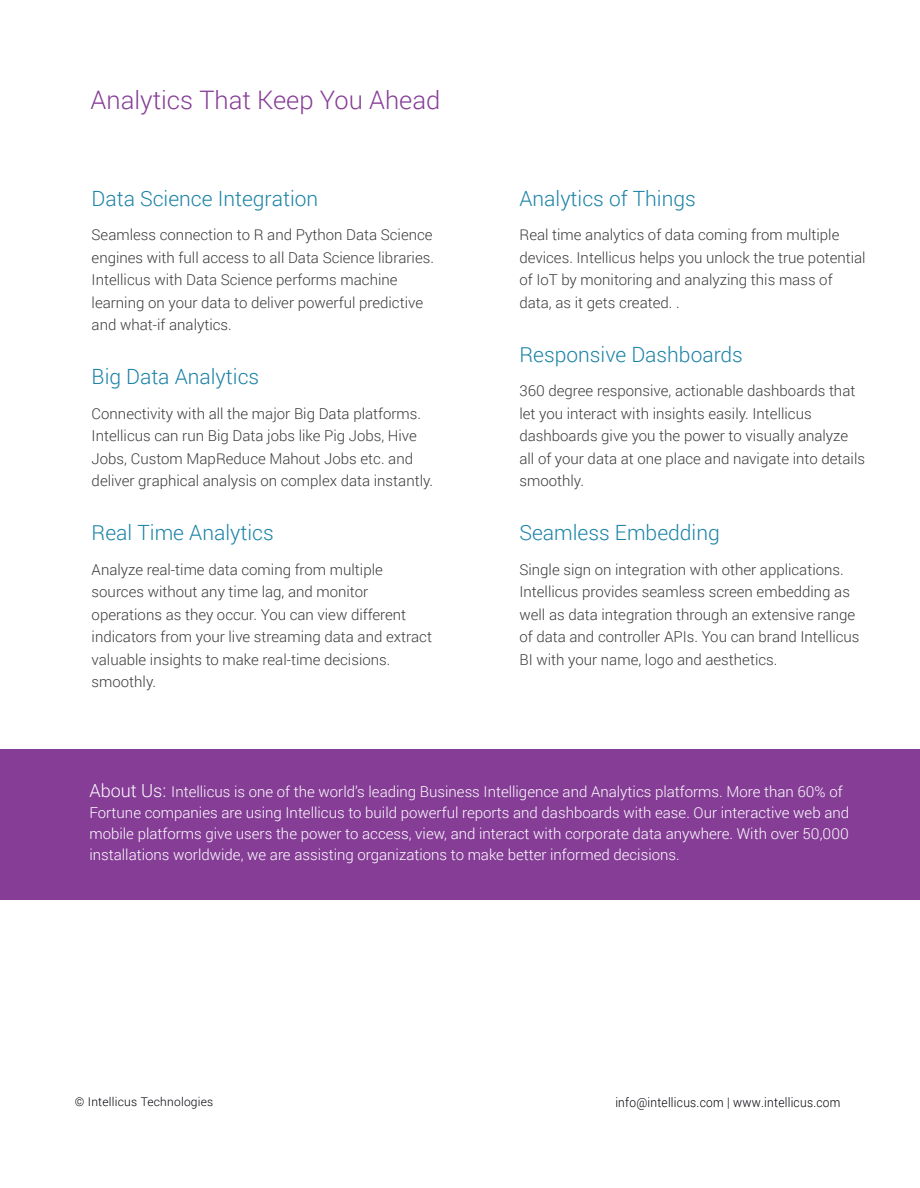
<style>
.page{position:relative;width:920px;height:1188px;background:#fff}
.page>*{position:absolute;margin:0;border:0;box-sizing:border-box;transform-origin:0 0}
.t1{font:300 25.5px "Roboto";color:#78278b}
.t2{font:300 21px "Roboto";color:#1c83a6}
.t3{font:300 21px "Roboto";color:#1b83a6}
.t4{font:300 15px/22.5px "Roboto";color:#3b3a3c}
.t5{font:300 15px/21px "Roboto";color:#fff}
.t6{font:300 13.05px "Roboto";letter-spacing:.02em;color:#000209;scale:.92 1}
.t7{font:300 12px "Roboto";letter-spacing:.02em;color:#000209}
.s1{font-size:18px}
</style>
<div class="page">
<div style="left:0;top:749px;width:919px;height:151px;background:#853d96"></div>
<h1 class="t1" style="left:90px;top:83px;width:351px">Analytics That Keep You Ahead</h1>
<h2 class="t3" style="left:92px;top:184px;width:228px">Data Science Integration</h2>
<p class="t4" style="left:92px;top:223px;width:344px">Seamless connection to R and Python Data Science engines with full access to all Data Science libraries.<br>Intellicus with Data Science performs machine learning on your data to deliver powerful predictive and what-if analytics.</p>
<h2 class="t2" style="left:92px;top:362px;width:169px">Big Data Analytics</h2>
<p class="t4" style="left:92px;top:402px;width:343px">Connectivity with all the major Big Data platforms.<br>Intellicus can run Big Data jobs like Pig Jobs, Hive Jobs, Custom MapReduce Mahout Jobs etc. and deliver graphical analysis on complex data instantly.</p>
<h2 class="t2" style="left:92px;top:518px;width:183px">Real Time Analytics</h2>
<p class="t4" style="left:92px;top:558px;width:342px">Analyze real-time data coming from multiple sources without any time lag, and monitor operations as they occur. You can view different indicators from your live streaming data and extract valuable insights to make real-time decisions. smoothly.</p>
<h2 class="t2" style="left:519px;top:184px;width:178px">Analytics of Things</h2>
<p class="t4" style="left:519px;top:223px;width:347px">Real time analytics of data coming from multiple devices. Intellicus helps you unlock the true potential of IoT by monitoring and analyzing this mass of data, as it gets created. .</p>
<h2 class="t2" style="left:519px;top:340px;width:225px">Responsive Dashboards</h2>
<p class="t4" style="left:519px;top:379px;width:347px">360 degree responsive, actionable dashboards that let you interact with insights easily. Intellicus dashboards give you the power to visually analyze all of your data at one place and navigate into details smoothly.</p>
<h2 class="t2" style="left:519px;top:518px;width:202px">Seamless Embedding</h2>
<p class="t4" style="left:519px;top:558px;width:341px">Single sign on integration with other applications.<br>Intellicus provides seamless screen embedding as well as data integration through an extensive range of data and controller APIs. You can brand Intellicus BI with your name, logo and aesthetics.</p>
<p class="t5" style="left:89px;top:780px;width:761px"><span class="s1">About Us:</span> Intellicus is one of the world’s leading Business Intelligence and Analytics platforms. More than 60% of Fortune companies are using Intellicus to build powerful reports and dashboards with ease. Our interactive web and mobile platforms give users the power to access, view, and interact with corporate data anywhere. With over 50,000 installations worldwide, we are assisting organizations to make better informed decisions.</p>
<p class="t7" style="left:75px;top:1093px;width:140px">© Intellicus Technologies</p>
<p class="t6" style="left:615px;top:1093px;width:246px">info@intellicus.com | www.intellicus.com</p>
</div>
